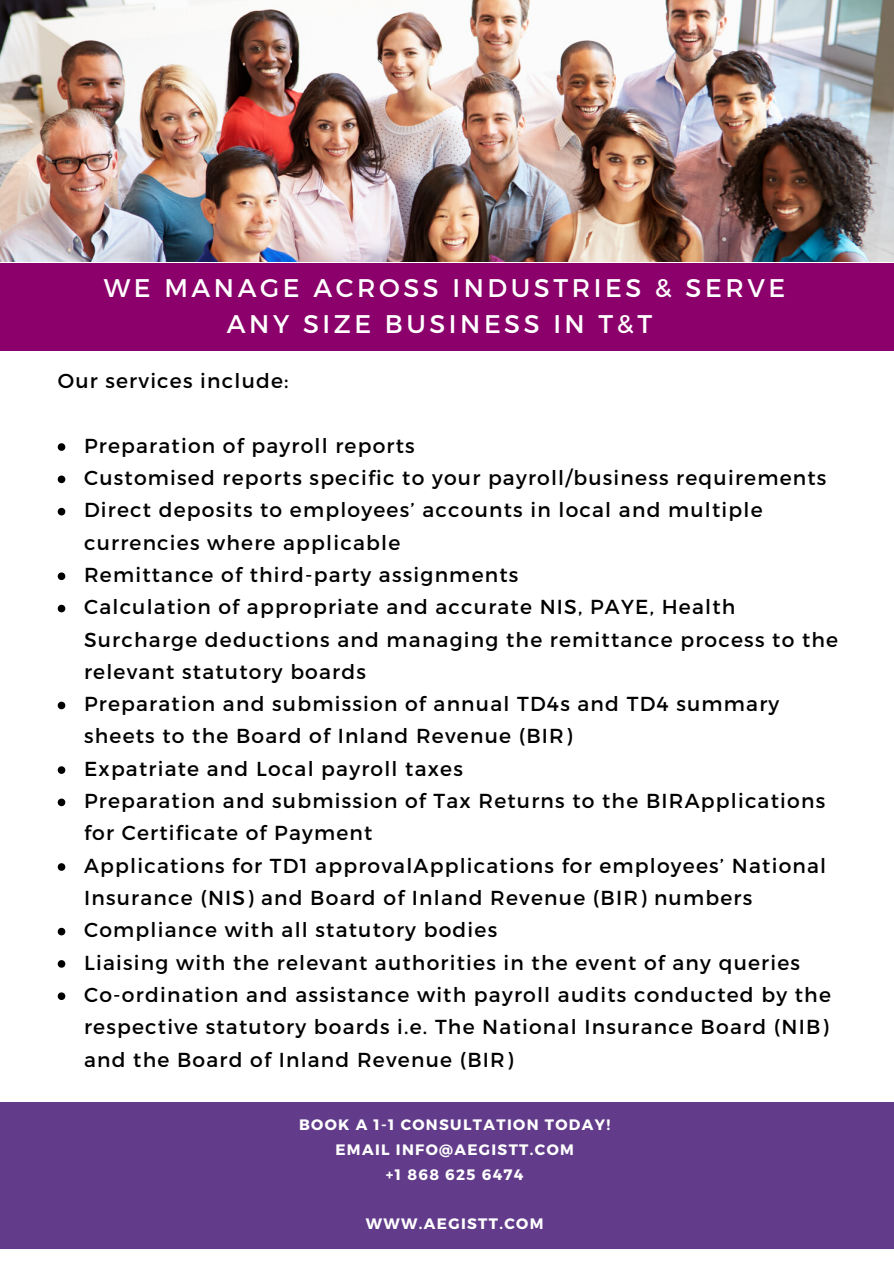
<style>
.page{position:relative;width:894px;height:1264px;background:#fff}
.page>*{position:absolute;margin:0;border:0;box-sizing:border-box;transform-origin:0 0}
.t1{font:25.5px/36.3px "Montserrat";letter-spacing:.14em;color:#fff;text-align:center}
.t2{font:20.25px/32.2px "Montserrat";letter-spacing:.06em;color:#000}
.t3{font:700 15.15px/24.8px "Montserrat";letter-spacing:.09em;color:#fff;text-align:center}
</style>
<div class="page">
<img style="left:0;top:0;width:893px;height:262px">
<svg style="left:58px;top:443px;width:7px;height:8px"></svg>
<svg style="left:58px;top:475px;width:7px;height:8px"></svg>
<svg style="left:58px;top:508px;width:7px;height:7px"></svg>
<svg style="left:58px;top:572px;width:7px;height:8px"></svg>
<svg style="left:58px;top:604px;width:7px;height:8px"></svg>
<svg style="left:58px;top:701px;width:7px;height:8px"></svg>
<svg style="left:58px;top:766px;width:7px;height:8px"></svg>
<svg style="left:58px;top:798px;width:7px;height:8px"></svg>
<svg style="left:58px;top:863px;width:7px;height:7px"></svg>
<svg style="left:58px;top:927px;width:7px;height:8px"></svg>
<svg style="left:58px;top:960px;width:7px;height:7px"></svg>
<svg style="left:58px;top:992px;width:7px;height:8px"></svg>
<div style="left:0;top:1102px;width:893px;height:146px;background:#623c8a"></div>
<div style="left:0;top:263px;width:893px;height:87px;background:#8b006a"></div>
<p class="t1" style="left:104px;top:268px;width:682px">WE MANAGE ACROSS INDUSTRIES &amp; SERVE<br>ANY SIZE BUSINESS IN T&amp;T</p>
<p class="t2" style="left:58px;top:364px;width:232px">Our services include:</p>
<p class="t2" style="left:84px;top:428px;width:755px">Preparation of payroll reports<br>Customised reports specific to your payroll/business requirements Direct deposits to employees’ accounts in local and multiple currencies where applicable<br>Remittance of third-party assignments<br>Calculation of appropriate and accurate NIS, PAYE, Health Surcharge deductions and managing the remittance process to the relevant statutory boards<br>Preparation and submission of annual TD4s and TD4 summary sheets to the Board of Inland Revenue (BIR)<br>Expatriate and Local payroll taxes<br>Preparation and submission of Tax Returns to the BIRApplications for Certificate of Payment<br>Applications for TD1 approvalApplications for employees’ National Insurance (NIS) and Board of Inland Revenue (BIR) numbers Compliance with all statutory bodies<br>Liaising with the relevant authorities in the event of any queries Co-ordination and assistance with payroll audits conducted by the respective statutory boards i.e. The National Insurance Board (NIB) and the Board of Inland Revenue (BIR)</p>
<p class="t3" style="left:299px;top:1111px;width:312px">BOOK A 1-1 CONSULTATION TODAY!<br>EMAIL INFO@AEGISTT.COM<br>+1 868 625 6474</p>
<p class="t3" style="left:366px;top:1210px;width:179px">WWW.AEGISTT.COM</p>
</div>
